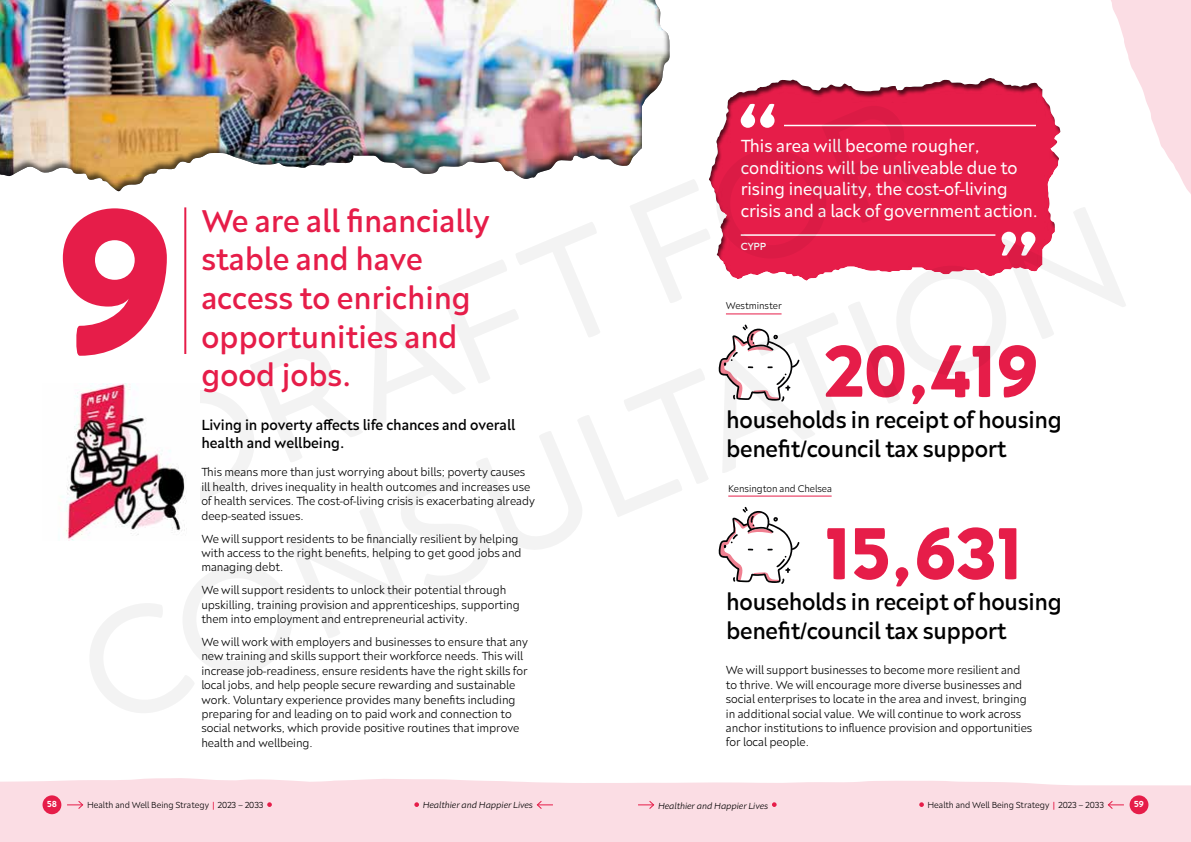
<style>
.page{position:relative;width:1191px;height:842px;background:#fff}
.page>*{position:absolute;margin:0;border:0;box-sizing:border-box;transform-origin:0 0}
.t1{font:156.8px/177.2px "Neufreit";color:#000;text-align:center}
.t2{font:700 75.3px "Neufreit";color:#e61d49}
.t3{font:500 32.2px/38.6px "Neufreit";color:#e61d49}
.t4{font:500 24px/28.8px "Neufreit";letter-spacing:-.01em;color:#000}
.t5{font:18px/21.6px "Neufreit";color:#fff}
.t6{font:500 15px/18px "Neufreit";color:#000}
.t7{font:300 12px/14.4px "Neufreit";color:#000}
.t8{font:500 10.6px "Neufreit";color:#fff}
.t9{font:300 10px "Neufreit";color:#000}
.t10{font:300 9px "Neufreit";color:#000}
.t11{font:italic 300 9px "Neufreit";color:#000}
.t12{font:600 9px "Neufreit";color:#fff}
.s1{font-weight:600;color:#e61d49}
</style>
<div class="page">
<div style="left:699px;top:71px;width:370px;height:211px;background:#000;opacity:.64"></div>
<hr style="left:784px;top:125px;width:252px;height:1px;background:#fff">
<svg style="left:740px;top:104px;width:34px;height:24px"></svg>
<svg style="left:1001px;top:232px;width:34px;height:24px"></svg>
<hr style="left:740px;top:234px;width:255px;height:2px;background:#fff">
<svg style="left:718px;top:324px;width:81px;height:78px"></svg>
<hr style="left:726px;top:313px;width:55px;height:1px;background:#e61d49">
<hr style="left:728px;top:496px;width:103px;height:1px;background:#e61d49">
<svg style="left:718px;top:506px;width:81px;height:78px"></svg>
<div style="left:0;top:778px;width:1191px;height:64px;background:#fbdde4"></div>
<div style="left:43px;top:795px;width:18px;height:19px;background:#e61d49;border-radius:50%"></div>
<svg style="left:67px;top:800px;width:17px;height:10px"></svg>
<svg style="left:267px;top:802px;width:5px;height:5px"></svg>
<svg style="left:414px;top:802px;width:5px;height:5px"></svg>
<svg style="left:536px;top:800px;width:17px;height:10px"></svg>
<svg style="left:638px;top:800px;width:17px;height:10px"></svg>
<svg style="left:772px;top:802px;width:4px;height:5px"></svg>
<svg style="left:919px;top:802px;width:5px;height:5px"></svg>
<svg style="left:1106px;top:800px;width:18px;height:10px"></svg>
<div style="left:1129px;top:795px;width:19px;height:19px;background:#e61d49;border-radius:50%"></div>
<svg style="left:1111px;top:0;width:80px;height:194px"></svg>
<hr style="left:184px;top:207px;width:2px;height:147px;background:#e61d49">
<div style="left:0;top:0;width:690px;height:192px;background:#000;opacity:.63"></div>
<img style="left:61px;top:383px;width:125px;height:157px">
<h1 class="t1" style="left:-18px;top:436px;width:1120px;rotate:-23deg">DRAFT FOR<br>CONSULTATION</h1>
<h3 class="t5" style="left:740px;top:135px;width:299px">This area will become rougher, conditions will be unliveable due to rising inequality, the cost-of-living crisis and a lack of government action.</h3>
<p class="t8" style="left:740px;top:240px;width:27px">CYPP</p>
<p class="t3" style="left:201px;top:201px;width:290px">We are all fnancially stable and have access to enriching opportunities and</p>
<p class="t3" style="left:201px;top:355px;width:152px">good jobs.</p>
<p class="t6" style="left:201px;top:415px;width:315px">Living in poverty afects life chances and overall health and wellbeing.</p>
<p class="t7" style="left:201px;top:465px;width:335px">This means more than just worrying about bills; poverty causes ill health, drives inequality in health outcomes and increases use of health services. The cost-of-living crisis is exacerbating already deep-seated issues.</p>
<p class="t7" style="left:201px;top:531px;width:319px">We will support residents to be fnancially resilient by helping</p>
<p class="t7" style="left:201px;top:545px;width:322px">with access to the right benefts, helping to get good jobs and managing debt.</p>
<p class="t7" style="left:201px;top:583px;width:320px">We will support residents to unlock their potential through upskilling, training provision and apprenticeships, supporting them into employment and entrepreneurial activity.</p>
<p class="t7" style="left:201px;top:634px;width:328px">We will work with employers and businesses to ensure that any new training and skills support their workforce needs. This will increase job-readiness, ensure residents have the right skills for local jobs, and help people secure rewarding and sustainable work. Voluntary experience provides many benefts including preparing for and leading on to paid work and connection to social networks, which provide positive routines that improve health and wellbeing.</p>
<p class="t9" style="left:726px;top:300px;width:57px">Westminster</p>
<h2 class="t2" style="left:825px;top:326px;width:215px">20,419</h2>
<h3 class="t4" style="left:726px;top:405px;width:337px">households in receipt of housing beneft/council tax support</h3>
<p class="t9" style="left:728px;top:482px;width:105px">Kensington and Chelsea</p>
<h2 class="t2" style="left:825px;top:509px;width:199px">15,631</h2>
<h3 class="t4" style="left:726px;top:587px;width:337px">households in receipt of housing beneft/council tax support</h3>
<p class="t7" style="left:726px;top:663px;width:308px">We will support businesses to become more resilient and to thrive. We will encourage more diverse businesses and social enterprises to locate in the area and invest, bringing in additional social value. We will continue to work across anchor institutions to infuence provision and opportunities for local people.</p>
<p class="t12" style="left:47px;top:799px;width:11px">58</p>
<p class="t10" style="left:87px;top:799px;width:178px">Health and Well Being Strategy <span class="s1">|</span> 2023 – 2033</p>
<p class="t11" style="left:423px;top:799px;width:112px">Healthier and Happier Lives</p>
<p class="t11" style="left:658px;top:800px;width:112px">Healthier and Happier Lives</p>
<p class="t10" style="left:927px;top:799px;width:178px">Health and Well Being Strategy <span class="s1">|</span> 2023 – 2033</p>
<p class="t12" style="left:1134px;top:799px;width:11px">59</p>
</div>
